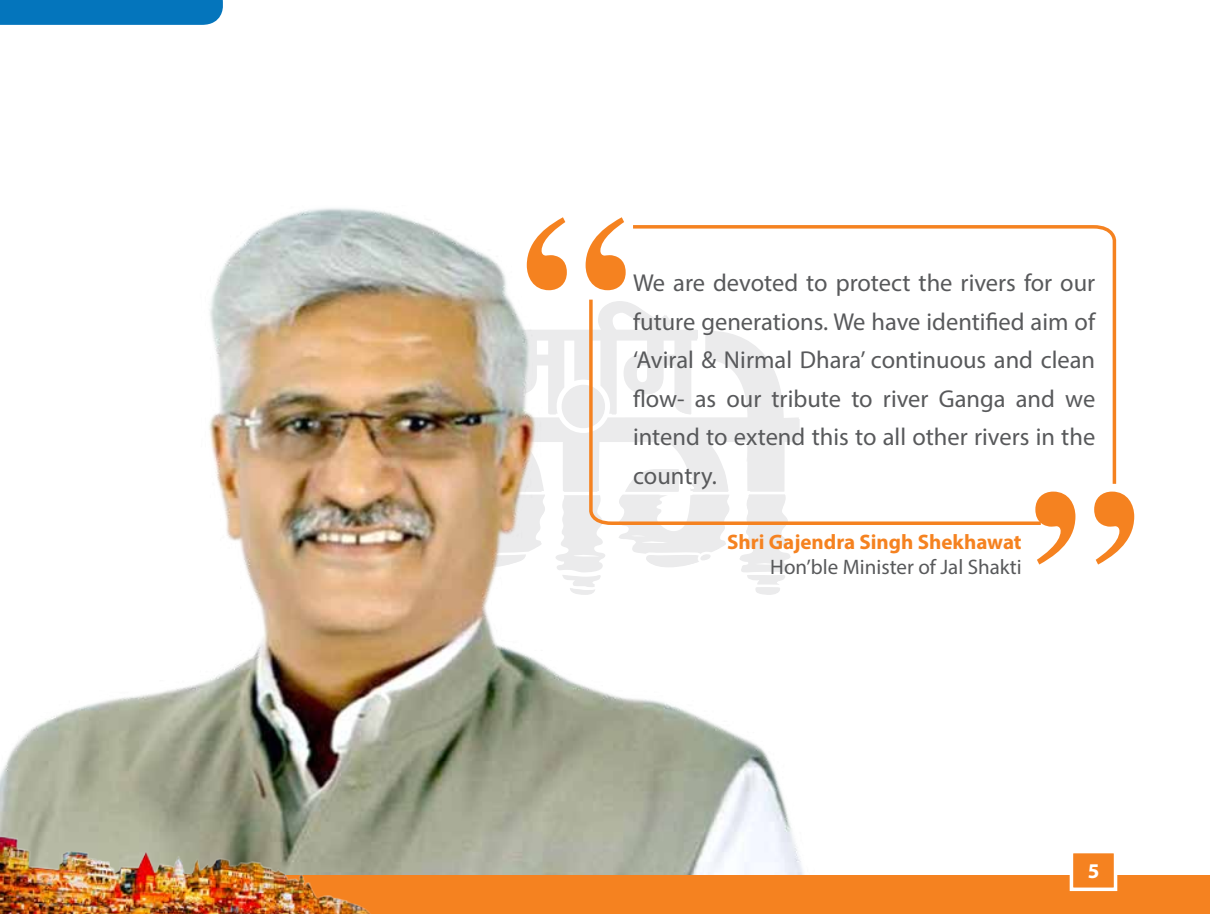
<style>
.page{position:relative;width:1210px;height:914px;background:#fff}
.page>*{position:absolute;margin:0;border:0;box-sizing:border-box;transform-origin:0 0}
.t1{font:24.5px/38.5px "Myriad Pro";color:#58595b;text-align:justify}
.t2{font:700 21px "Myriad Pro";color:#f58220}
.t3{font:21px "Myriad Pro";color:#58595b}
.t4{font:700 21px "Myriad Pro";color:#fff}
</style>
<div class="page">
<img style="left:0;top:208px;width:804px;height:667px">
<svg style="left:527px;top:217px;width:98px;height:73px"></svg>
<svg style="left:1037px;top:491px;width:97px;height:73px"></svg>
<svg style="left:587px;top:296px;width:457px;height:230px"></svg>
<svg style="left:629px;top:223px;width:488px;height:264px"></svg>
<div style="left:0;top:875px;width:1210px;height:39px;background:#f58220"></div>
<div style="left:1071px;top:851px;width:44px;height:38px;background:#f58220"></div>
<div style="left:1069px;top:849px;width:48px;height:42px;border:4px solid #fff"></div>
<img style="left:0;top:829px;width:404px;height:85px">
<div style="left:0;top:0;width:223px;height:25px;background:#0475bc"></div>
<p class="t1" style="left:633px;top:263px;width:464px">We are devoted to protect the rivers for our future generations. We have identified aim of ‘Aviral &amp; Nirmal Dhara’ continuous and clean flow- as our tribute to river Ganga and we intend to extend this to all other rivers in the country.</p>
<p class="t2" style="left:727px;top:528px;width:296px">Shri Gajendra Singh Shekhawat</p>
<p class="t3" style="left:770px;top:554px;width:253px">Hon’ble Minister of Jal Shakti</p>
<p class="t4" style="left:1087px;top:857px;width:13px">5</p>
</div>
